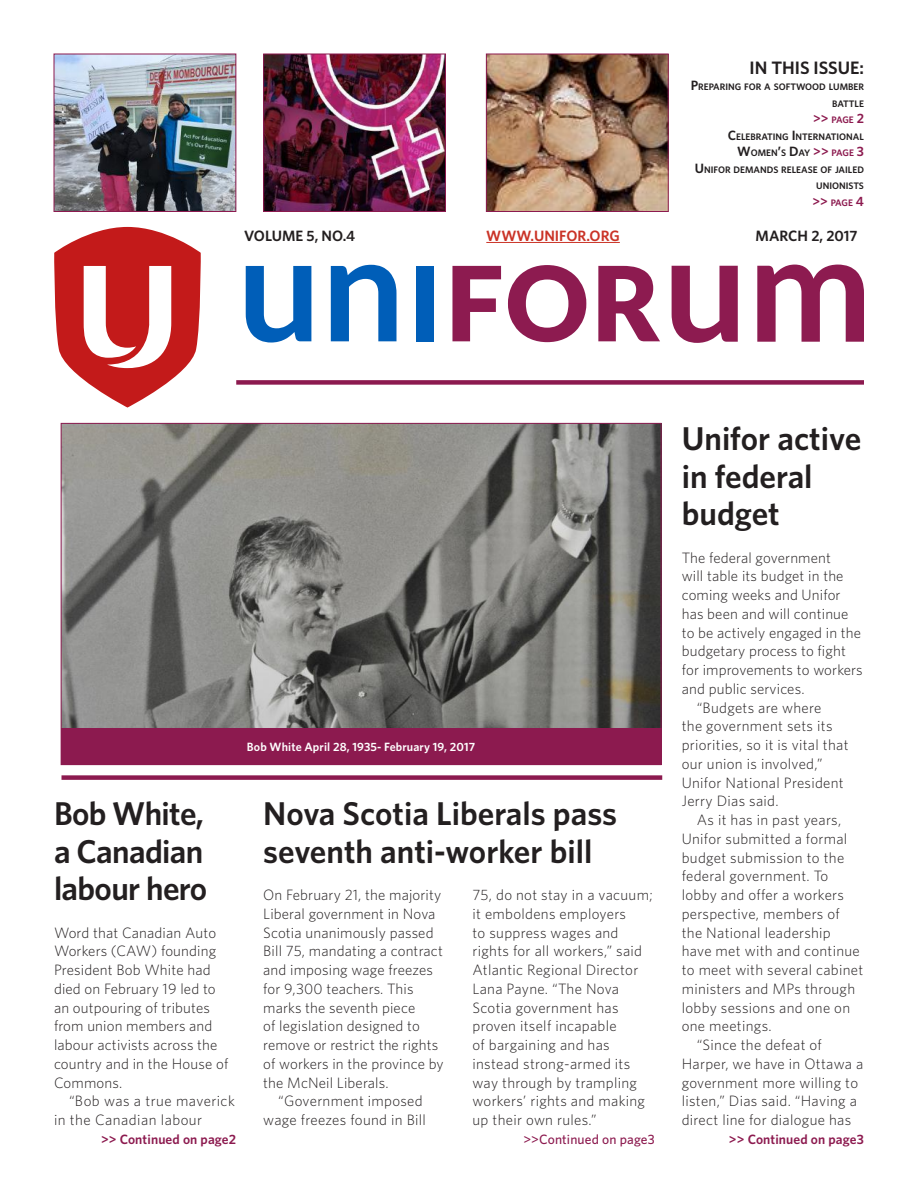
<style>
.page{position:relative;width:918px;height:1188px;background:#fff}
.page>*{position:absolute;margin:0;border:0;box-sizing:border-box;transform-origin:0 0}
.Feature_HED{font:600 33px/37.5px "Whitney";color:#231f20}
.DO_NOT_EDIT_Headline{font:600 18px "Whitney";color:#231f20}
.Body_Copy_Indent{font:300 15px/18.8px "Whitney";letter-spacing:.02em;color:#231f20}
.Body_Copy_No_Indent{font:300 15px/18.8px "Whitney";letter-spacing:.01em;color:#231f20}
.Volume_info{font:600 15px "Whitney";color:#231f20}
.Volume_info-2{font:600 15px "Whitney";color:#ca3327}
.Continued_on{font:600 13.5px "Whitney";letter-spacing:.01em;color:#8c1a4f}
.Continued_on-2{font:500 13.5px "Whitney";letter-spacing:.01em;color:#8c1a4f}
.Cutline{font:600 12px "Whitney";letter-spacing:.01em;color:#fff}
.Headline_call-out_an{font:600 9.45px/16.5px "Whitney";color:#231f20;text-align:right}
.Headline_call-out_an-2{font:600 9.45px "Whitney";color:#8c1a4f}
.s1{font-size:13.5px}
.s2{font-size:13.5px;color:#8c1a4f}
.s3{color:#8c1a4f}
</style>
<div class="page">
<img style="left:56px;top:56px;width:178px;height:154px">
<div style="left:54px;top:54px;width:182px;height:158px;border:1px solid #8c1a4f"></div>
<img style="left:265px;top:56px;width:179px;height:154px">
<div style="left:263px;top:54px;width:183px;height:158px;border:1px solid #8c1a4f"></div>
<img style="left:488px;top:56px;width:179px;height:154px">
<div style="left:486px;top:54px;width:183px;height:158px;border:1px solid #8c1a4f"></div>
<svg style="left:54px;top:227px;width:147px;height:181px"></svg>
<svg style="left:246px;top:266px;width:65px;height:77px"></svg>
<svg style="left:331px;top:265px;width:65px;height:76px"></svg>
<svg style="left:452px;top:266px;width:49px;height:75px"></svg>
<svg style="left:508px;top:265px;width:78px;height:77px"></svg>
<svg style="left:598px;top:266px;width:62px;height:75px"></svg>
<div style="left:416px;top:266px;width:17px;height:75px;background:#005eb8"></div>
<svg style="left:672px;top:266px;width:66px;height:77px"></svg>
<svg style="left:757px;top:265px;width:107px;height:77px"></svg>
<img style="left:63px;top:425px;width:597px;height:303px">
<hr style="left:486px;top:242px;width:134px;height:1px;background:#ca3327">
<div style="left:62px;top:775px;width:600px;height:5px;background:#8c1a4f"></div>
<div style="left:61px;top:728px;width:601px;height:37px;background:#8c1a4f"></div>
<div style="left:236px;top:380px;width:628px;height:5px;background:#8c1a4f"></div>
<p class="DO_NOT_EDIT_Headline" style="left:750px;top:56px;width:116px">IN THIS ISSUE:</p>
<p class="Headline_call-out_an" style="left:691px;top:79px;width:175px"><span class="s1">P</span>REPARING FOR A SOFTWOOD LUMBER<br>BATTLE<br><span class="s2">&gt;&gt;</span> <span class="s3">PAGE</span> <span class="s2">2</span></p>
<p class="Headline_call-out_an" style="left:728px;top:128px;width:138px"><span class="s1">C</span>ELEBRATING <span class="s1">I</span> NTERNATIONAL<br><span class="s1">W</span>OMEN<span class="s1">’</span>S <span class="s1">D</span>AY <span class="s2">&gt;&gt;</span> <span class="s3">PAGE</span> <span class="s2">3</span></p>
<p class="Headline_call-out_an" style="left:695px;top:161px;width:171px"><span class="s1">U</span> NIFOR DEMANDS RELEASE OF JAILED<br>UNIONISTS</p>
<p class="Headline_call-out_an-2" style="left:812px;top:196px;width:53px"><span class="s1">&gt;&gt;</span> PAGE <span class="s1">4</span></p>
<p class="Volume_info" style="left:244px;top:226px;width:113px">VOLUME 5, NO.4</p>
<p class="Volume_info-2" style="left:486px;top:226px;width:135px">WWW.UNIFOR.ORG</p>
<p class="Volume_info" style="left:756px;top:226px;width:103px">MARCH 2, 2017</p>
<p class="Cutline" style="left:247px;top:739px;width:230px">Bob White April 28, 1935- February 19, 2017</p>
<p class="Feature_HED" style="left:54px;top:794px;width:155px;text-align:justify">Bob White, a Canadian labour hero</p>
<p class="Body_Copy_No_Indent" style="left:54px;top:922px;width:176px">Word that Canadian Auto<br>Workers (CAW) founding<br>President Bob White had died on February 19 led to an outpouring of tributes from union members and labour activists across the country and in the House of<br>Commons.</p>
<p class="Body_Copy_Indent" style="left:54px;top:1091px;width:182px;text-indent:15px">“Bob was a true maverick in the Canadian labour</p>
<p class="Feature_HED" style="left:263px;top:794px;width:355px">Nova Scotia Liberals pass seventh anti-worker bill</p>
<p class="Body_Copy_No_Indent" style="left:263px;top:885px;width:182px">On February 21, the majority<br>Liberal government in Nova<br>Scotia unanimously passed<br>Bill 75, mandating a contract and imposing wage freezes for 9,300 teachers. This marks the seventh piece<br>of legislation designed to remove or restrict the rights of workers in the province by the McNeil Liberals.</p>
<p class="Body_Copy_Indent" style="left:263px;top:1091px;width:164px;text-align:right">“Government imposed wage freezes found in Bill</p>
<p class="Body_Copy_Indent" style="left:472px;top:885px;width:182px">75, do not stay in a vacuum; it emboldens employers<br>to suppress wages and rights for all workers,” said<br>Atlantic Regional Director<br>Lana Payne. “The Nova<br>Scotia government has proven itself incapable<br>of bargaining and has instead strong-armed its way through by trampling workers’ rights and making up their own rules.”</p>
<p class="Feature_HED" style="left:682px;top:419px;width:181px">Unifor active in federal budget</p>
<p class="Body_Copy_No_Indent" style="left:682px;top:547px;width:183px">The federal government<br>will table its budget in the coming weeks and Unifor has been and will continue to be actively engaged in the budgetary process to fight for improvements to workers and public services.</p>
<p class="Body_Copy_Indent" style="left:682px;top:697px;width:168px;text-indent:15px">“Budgets are where<br>the government sets its priorities, so it is vital that our union is involved,”<br>Unifor National President<br>Jerry Dias said.</p>
<p class="Body_Copy_Indent" style="left:682px;top:810px;width:183px;text-indent:15px">As it has in past years,<br>Unifor submitted a formal budget submission to the federal government. To lobby and offer a workers perspective, members of the National leadership have met with and continue to meet with several cabinet ministers and MPs through lobby sessions and one on one meetings.</p>
<p class="Body_Copy_Indent" style="left:682px;top:1035px;width:183px;text-indent:15px">“Since the defeat of<br>Harper, we have in Ottawa a government more willing to listen,” Dias said. “Having a direct line for dialogue has</p>
<p class="Continued_on" style="left:101px;top:1130px;width:137px">&gt;&gt; Continued on page2</p>
<p class="Continued_on-2" style="left:523px;top:1130px;width:133px">&gt;&gt;Continued on page3</p>
<p class="Continued_on" style="left:729px;top:1130px;width:137px">&gt;&gt; Continued on page3</p>
</div>
